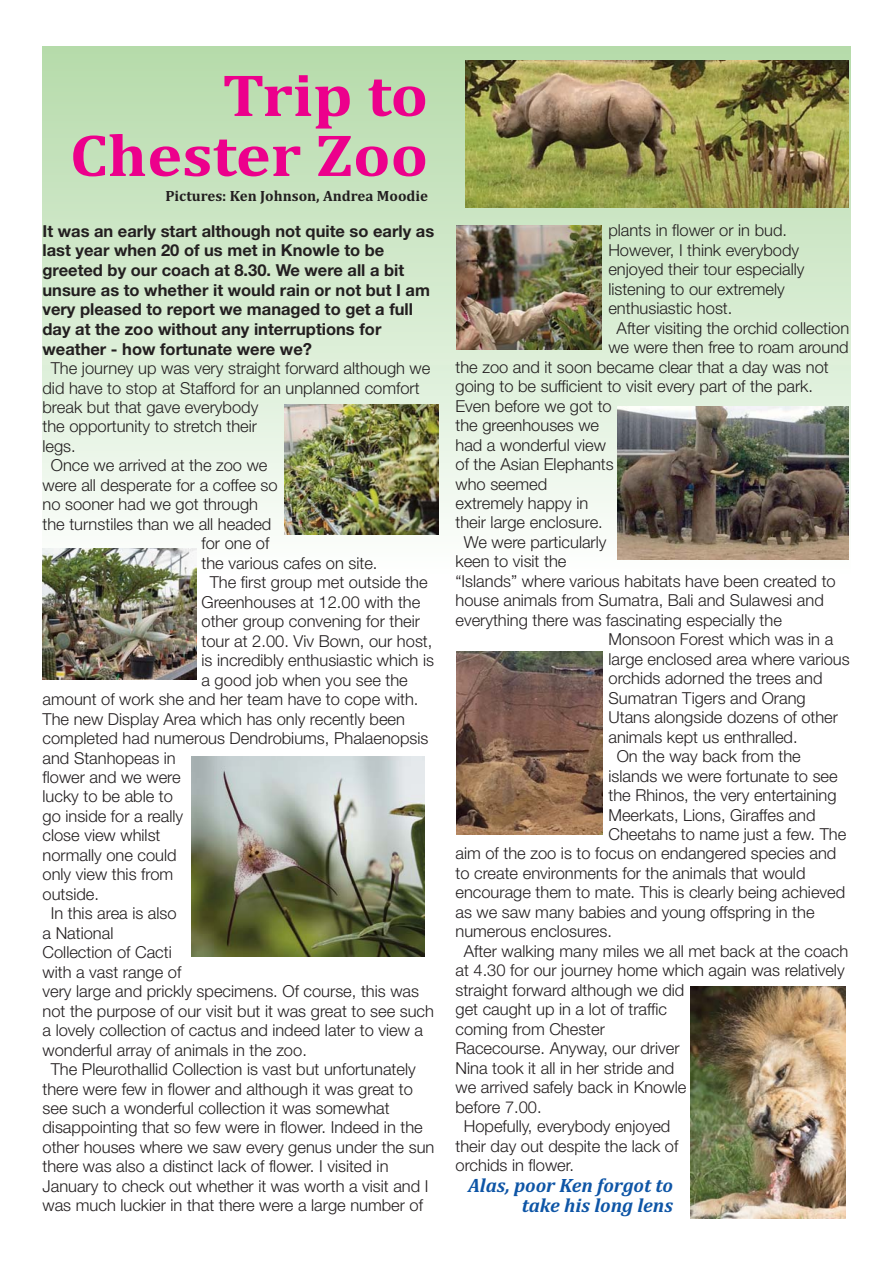
<style>
.page{position:relative;width:893px;height:1263px;background:#fff}
.page>*{position:absolute;margin:0;border:0;box-sizing:border-box;transform-origin:0 0}
.t1{font:700 60px/60px "Cambria";color:#ec008c;text-align:right;scale:1.1 1}
.t2{font:italic 700 19.5px/19.5px "Cambria";color:#0e55a6;text-align:right}
.t3{font:300 16.5px "Helvetica Neue";color:#231f20}
.t4{font:700 16.5px/19.6px "Helvetica Neue";color:#231f20}
.t5{font:700 15px "Cambria";color:#231f20}
</style>
<div class="page">
<div style="left:43px;top:47px;width:807px;height:529px;background:linear-gradient(to bottom,#b4daa9,#fbfdfc)"></div>
<img style="left:690px;top:986px;width:156px;height:233px">
<img style="left:191px;top:756px;width:234px;height:200px">
<img style="left:456px;top:225px;width:145px;height:124px">
<img style="left:285px;top:404px;width:153px;height:131px">
<img style="left:43px;top:548px;width:153px;height:132px">
<img style="left:456px;top:652px;width:146px;height:182px">
<img style="left:465px;top:61px;width:383px;height:146px">
<img style="left:618px;top:406px;width:230px;height:154px">
<h1 class="t1" style="left:70px;top:65px;width:327px">Trip to<br>Chester Zoo</h1>
<p class="t5" style="left:165px;top:187px;width:264px">Pictures: Ken Johnson, Andrea Moodie</p>
<p class="t4" style="left:43px;top:222px;width:393px">It was an early start although not quite so early as last year when 20 of us met in Knowle to be greeted by our coach at 8.30. We were all a bit unsure as to whether it would rain or not but I am very pleased to report we managed to get a full day at the zoo without any interruptions for weather - how fortunate were we?</p>
<p class="t3" style="left:51px;top:362px;width:381px">The journey up was very straight forward although we</p>
<p class="t3" style="left:43px;top:382px;width:379px">did have to stop at Stafford for an unplanned comfort</p>
<p class="t3" style="left:43px;top:401px;width:217px">break but that gave everybody</p>
<p class="t3" style="left:43px;top:421px;width:216px">the opportunity to stretch their</p>
<p class="t3" style="left:43px;top:440px;width:35px">legs.</p>
<p class="t3" style="left:51px;top:460px;width:218px">Once we arrived at the zoo we</p>
<p class="t3" style="left:43px;top:479px;width:237px">were all desperate for a coffee so</p>
<p class="t3" style="left:43px;top:499px;width:217px">no sooner had we got through</p>
<p class="t3" style="left:43px;top:518px;width:230px">the turnstiles than we all headed</p>
<p class="t3" style="left:201px;top:537px;width:69px">for one of</p>
<p class="t3" style="left:201px;top:557px;width:178px">the various cafes on site.</p>
<p class="t3" style="left:210px;top:576px;width:219px">The first group met outside the</p>
<p class="t3" style="left:201px;top:596px;width:220px">Greenhouses at 12.00 with the</p>
<p class="t3" style="left:201px;top:615px;width:220px">other group convening for their</p>
<p class="t3" style="left:201px;top:635px;width:232px">tour at 2.00. Viv Bown, our host,</p>
<p class="t3" style="left:201px;top:654px;width:234px">is incredibly enthusiastic which is</p>
<p class="t3" style="left:201px;top:674px;width:208px">a good job when you see the</p>
<p class="t3" style="left:43px;top:693px;width:377px">amount of work she and her team have to cope with.</p>
<p class="t3" style="left:43px;top:713px;width:364px">The new Display Area which has only recently been</p>
<p class="t3" style="left:43px;top:732px;width:387px">completed had numerous Dendrobiums, Phalaenopsis</p>
<p class="t3" style="left:43px;top:752px;width:135px">and Stanhopeas in</p>
<p class="t3" style="left:43px;top:771px;width:140px">flower and we were</p>
<p class="t3" style="left:43px;top:791px;width:132px">lucky to be able to</p>
<p class="t3" style="left:43px;top:810px;width:142px">go inside for a really</p>
<p class="t3" style="left:43px;top:830px;width:119px">close view whilst</p>
<p class="t3" style="left:43px;top:849px;width:136px">normally one could</p>
<p class="t3" style="left:43px;top:868px;width:132px">only view this from</p>
<p class="t3" style="left:43px;top:888px;width:58px">outside.</p>
<p class="t3" style="left:51px;top:907px;width:127px">In this area is also</p>
<p class="t3" style="left:43px;top:927px;width:72px">a National</p>
<p class="t3" style="left:43px;top:946px;width:131px">Collection of Cacti</p>
<p class="t3" style="left:43px;top:966px;width:140px">with a vast range of</p>
<p class="t3" style="left:43px;top:985px;width:378px">very large and prickly specimens. Of course, this was</p>
<p class="t3" style="left:43px;top:1005px;width:393px">not the purpose of our visit but it was great to see such</p>
<p class="t3" style="left:43px;top:1024px;width:382px">a lovely collection of cactus and indeed later to view a</p>
<p class="t3" style="left:43px;top:1044px;width:266px">wonderful array of animals in the zoo.</p>
<p class="t3" style="left:51px;top:1063px;width:366px">The Pleurothallid Collection is vast but unfortunately</p>
<p class="t3" style="left:43px;top:1083px;width:372px">there were few in flower and although it was great to</p>
<p class="t3" style="left:43px;top:1102px;width:349px">see such a wonderful collection it was somewhat</p>
<p class="t3" style="left:43px;top:1122px;width:382px">disappointing that so few were in flower. Indeed in the</p>
<p class="t3" style="left:43px;top:1141px;width:393px">other houses where we saw every genus under the sun</p>
<p class="t3" style="left:43px;top:1161px;width:347px">there was also a distinct lack of flower. I visited in</p>
<p class="t3" style="left:43px;top:1180px;width:388px">January to check out whether it was worth a visit and I</p>
<p class="t3" style="left:43px;top:1199px;width:382px">was much luckier in that there were a large number of</p>
<p class="t3" style="left:608px;top:225px;width:180px">plants in flower or in bud.</p>
<p class="t3" style="left:608px;top:244px;width:192px">However, I think everybody</p>
<p class="t3" style="left:608px;top:264px;width:198px">enjoyed their tour especially</p>
<p class="t3" style="left:608px;top:283px;width:178px">listening to our extremely</p>
<p class="t3" style="left:608px;top:302px;width:126px">enthusiastic host.</p>
<p class="t3" style="left:617px;top:322px;width:234px">After visiting the orchid collection</p>
<p class="t3" style="left:608px;top:341px;width:242px">we were then free to roam around</p>
<p class="t3" style="left:455px;top:361px;width:375px">the zoo and it soon became clear that a day was not</p>
<p class="t3" style="left:455px;top:380px;width:359px">going to be sufficient to visit every part of the park.</p>
<p class="t3" style="left:455px;top:400px;width:158px">Even before we got to</p>
<p class="t3" style="left:455px;top:419px;width:145px">the greenhouses we</p>
<p class="t3" style="left:455px;top:439px;width:152px">had a wonderful view</p>
<p class="t3" style="left:455px;top:458px;width:160px">of the Asian Elephants</p>
<p class="t3" style="left:455px;top:478px;width:93px">who seemed</p>
<p class="t3" style="left:455px;top:497px;width:134px">extremely happy in</p>
<p class="t3" style="left:455px;top:517px;width:149px">their large enclosure.</p>
<p class="t3" style="left:464px;top:536px;width:144px">We were particularly</p>
<p class="t3" style="left:455px;top:556px;width:112px">keen to visit the</p>
<p class="t3" style="left:455px;top:575px;width:382px">“Islands” where various habitats have been created to</p>
<p class="t3" style="left:455px;top:594px;width:370px">house animals from Sumatra, Bali and Sulawesi and</p>
<p class="t3" style="left:455px;top:614px;width:328px">everything there was fascinating especially the</p>
<p class="t3" style="left:608px;top:633px;width:226px">Monsoon Forest which was in a</p>
<p class="t3" style="left:608px;top:653px;width:243px">large enclosed area where various</p>
<p class="t3" style="left:608px;top:672px;width:215px">orchids adorned the trees and</p>
<p class="t3" style="left:608px;top:692px;width:199px">Sumatran Tigers and Orang</p>
<p class="t3" style="left:608px;top:711px;width:231px">Utans alongside dozens of other</p>
<p class="t3" style="left:608px;top:731px;width:191px">animals kept us enthralled.</p>
<p class="t3" style="left:617px;top:750px;width:186px">On the way back from the</p>
<p class="t3" style="left:608px;top:770px;width:231px">islands we were fortunate to see</p>
<p class="t3" style="left:608px;top:789px;width:229px">the Rhinos, the very entertaining</p>
<p class="t3" style="left:608px;top:809px;width:209px">Meerkats, Lions, Giraffes and</p>
<p class="t3" style="left:608px;top:828px;width:239px">Cheetahs to name just a few. The</p>
<p class="t3" style="left:455px;top:848px;width:382px">aim of the zoo is to focus on endangered species and</p>
<p class="t3" style="left:455px;top:867px;width:351px">to create environments for the animals that would</p>
<p class="t3" style="left:455px;top:887px;width:391px">encourage them to mate. This is clearly being achieved</p>
<p class="t3" style="left:455px;top:906px;width:361px">as we saw many babies and young offspring in the</p>
<p class="t3" style="left:455px;top:925px;width:158px">numerous enclosures.</p>
<p class="t3" style="left:464px;top:945px;width:386px">After walking many miles we all met back at the coach</p>
<p class="t3" style="left:455px;top:964px;width:391px">at 4.30 for our journey home which again was relatively</p>
<p class="t3" style="left:455px;top:984px;width:230px">straight forward although we did</p>
<p class="t3" style="left:455px;top:1003px;width:213px">get caught up in a lot of traffic</p>
<p class="t3" style="left:455px;top:1023px;width:151px">coming from Chester</p>
<p class="t3" style="left:455px;top:1042px;width:226px">Racecourse. Anyway, our driver</p>
<p class="t3" style="left:455px;top:1062px;width:220px">Nina took it all in her stride and</p>
<p class="t3" style="left:455px;top:1081px;width:232px">we arrived safely back in Knowle</p>
<p class="t3" style="left:455px;top:1101px;width:88px">before 7.00.</p>
<p class="t3" style="left:464px;top:1120px;width:208px">Hopefully, everybody enjoyed</p>
<p class="t3" style="left:455px;top:1140px;width:224px">their day out despite the lack of</p>
<p class="t3" style="left:455px;top:1159px;width:120px">orchids in flower.</p>
<p class="t2" style="left:468px;top:1175px;width:206px">Alas, poor Ken forgot to take his long lens</p>
</div>
